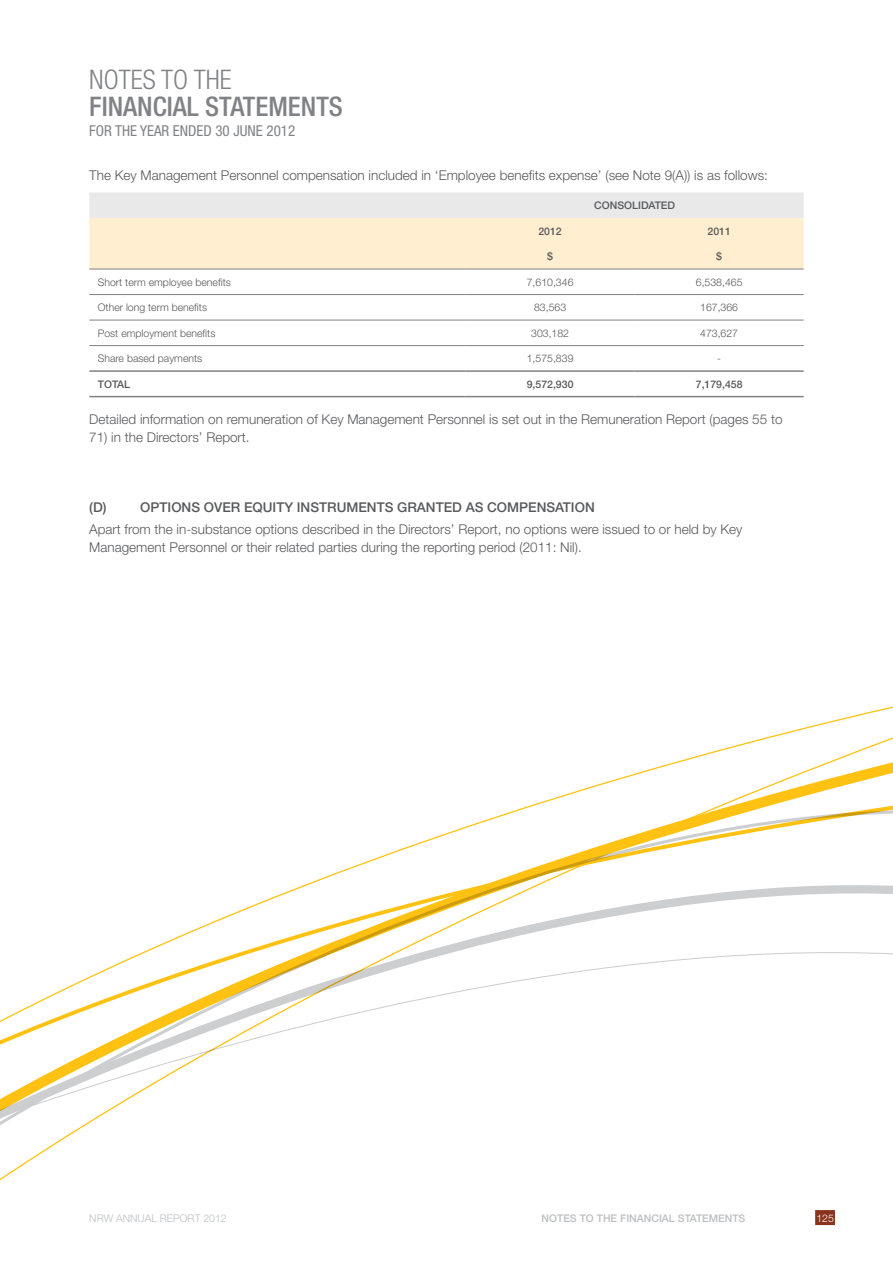
<style>
.page{position:relative;width:893px;height:1263px;background:#fff}
.page>*{position:absolute;margin:0;border:0;box-sizing:border-box;transform-origin:0 0}
.t1{font:500 condensed 27px "Helvetica Neue LT Std";color:#808285}
.t2{font:300 condensed 27px "Helvetica Neue LT Std";color:#808285}
.t3{font:condensed 15px "Helvetica Neue LT Std";color:#808285}
.t4{font:300 13.5px/18px "Helvetica Neue LT Std";color:#58595b}
.t5{font:500 13.5px "Helvetica Neue LT Std";color:#58595b}
.t6{font:300 10.5px "Helvetica Neue LT Std";color:#58595b}
.t7{font:500 10.5px "Helvetica Neue LT Std";color:#58595b}
.t8{font:500 10.5px "Helvetica Neue LT Std";color:#bcbec0}
.t9{font:300 10.5px "Helvetica Neue LT Std";color:#bcbec0}
.t10{font:300 10.5px "Helvetica Neue LT Std";color:#fff}
</style>
<div class="page">
<svg style="left:89px;top:192px;width:715px;height:77px"></svg>
<hr style="left:89px;top:269px;width:377px;height:1px;background:#808285">
<hr style="left:466px;top:269px;width:169px;height:1px;background:#808285">
<hr style="left:635px;top:269px;width:169px;height:1px;background:#808285">
<hr style="left:89px;top:294px;width:377px;height:1px;background:#808285">
<hr style="left:466px;top:294px;width:169px;height:1px;background:#808285">
<hr style="left:635px;top:294px;width:169px;height:1px;background:#808285">
<hr style="left:89px;top:320px;width:377px;height:1px;background:#808285">
<hr style="left:466px;top:320px;width:169px;height:1px;background:#808285">
<hr style="left:635px;top:320px;width:169px;height:1px;background:#808285">
<hr style="left:89px;top:345px;width:377px;height:1px;background:#808285">
<hr style="left:466px;top:345px;width:169px;height:1px;background:#808285">
<hr style="left:635px;top:345px;width:169px;height:1px;background:#808285">
<hr style="left:89px;top:370px;width:377px;height:2px;background:#808285">
<hr style="left:466px;top:370px;width:169px;height:2px;background:#808285">
<hr style="left:635px;top:370px;width:169px;height:2px;background:#808285">
<hr style="left:89px;top:396px;width:377px;height:1px;background:#808285">
<hr style="left:466px;top:396px;width:169px;height:1px;background:#808285">
<hr style="left:635px;top:396px;width:169px;height:1px;background:#808285">
<svg style="left:0;top:706px;width:893px;height:520px"></svg>
<h1 class="t2" style="left:89px;top:64px;width:14px">NOTES</h1>
<h1 class="t2" style="left:161px;top:64px;width:72px">TO the</h1>
<h1 class="t1" style="left:89px;top:91px;width:182px">FINANCIAL STATEMEN</h1>
<h1 class="t1" style="left:316px;top:91px;width:26px">TS</h1>
<p class="t3" style="left:89px;top:122px;width:60px">FORTHEYEAR</p>
<p class="t3" style="left:173px;top:122px;width:9px">ENDED</p>
<p class="t3" style="left:215px;top:122px;width:33px">30 JUNE</p>
<p class="t3" style="left:266px;top:122px;width:30px">2012</p>
<p class="t4" style="left:89px;top:166px;width:680px">The Key Management Personnel compensation included in ‘Employee benefits expense’ (see Note 9(A)) is as follows:</p>
<p class="t7" style="left:594px;top:199px;width:81px">CONSOLIDATED</p>
<p class="t7" style="left:538px;top:224px;width:25px">2012</p>
<p class="t7" style="left:707px;top:224px;width:25px">2011</p>
<p class="t7" style="left:547px;top:250px;width:7px">$</p>
<p class="t7" style="left:716px;top:250px;width:7px">$</p>
<p class="t6" style="left:98px;top:275px;width:135px">Short term employee benefits</p>
<p class="t6" style="left:527px;top:275px;width:48px">7,610,346</p>
<p class="t6" style="left:696px;top:275px;width:48px">6,538,465</p>
<p class="t6" style="left:98px;top:301px;width:111px">Other long term benefits</p>
<p class="t6" style="left:534px;top:301px;width:34px">83,563</p>
<p class="t6" style="left:700px;top:301px;width:39px">167,366</p>
<p class="t6" style="left:98px;top:326px;width:119px">Post employment benefits</p>
<p class="t6" style="left:531px;top:326px;width:39px">303,182</p>
<p class="t6" style="left:700px;top:326px;width:39px">473,627</p>
<p class="t6" style="left:98px;top:352px;width:106px">Share based payments</p>
<p class="t6" style="left:527px;top:352px;width:48px">1,575,839</p>
<p class="t6" style="left:717px;top:352px;width:5px">-</p>
<p class="t7" style="left:98px;top:378px;width:34px">TOTAL</p>
<p class="t7" style="left:527px;top:378px;width:48px">9,572,930</p>
<p class="t7" style="left:696px;top:378px;width:48px">7,179,458</p>
<p class="t4" style="left:89px;top:410px;width:695px">Detailed information on remuneration of Key Management Personnel is set out in the Remuneration Report (pages 55 to</p>
<p class="t4" style="left:89px;top:428px;width:162px">71) in the Directors’ Report.</p>
<p class="t5" style="left:89px;top:499px;width:39px">(D) OP</p>
<p class="t5" style="left:160px;top:499px;width:437px">TIONS OVER EQUITY INSTRUMENTS GRANTED AS COMPENSATION</p>
<p class="t4" style="left:89px;top:520px;width:655px">Apart from the in-substance options described in the Directors’ Report, no options were issued to or held by Key<br>Management Personnel or their related parties during the reporting period (2011: Nil).</p>
<p class="t9" style="left:89px;top:1212px;width:139px">NRW Ann ual Report 2012</p>
<p class="t8" style="left:542px;top:1212px;width:205px">NOTES TO THE FINANC IAL STATEMENTS</p>
<p class="t10" style="left:816px;top:1212px;width:19px">125</p>
</div>
